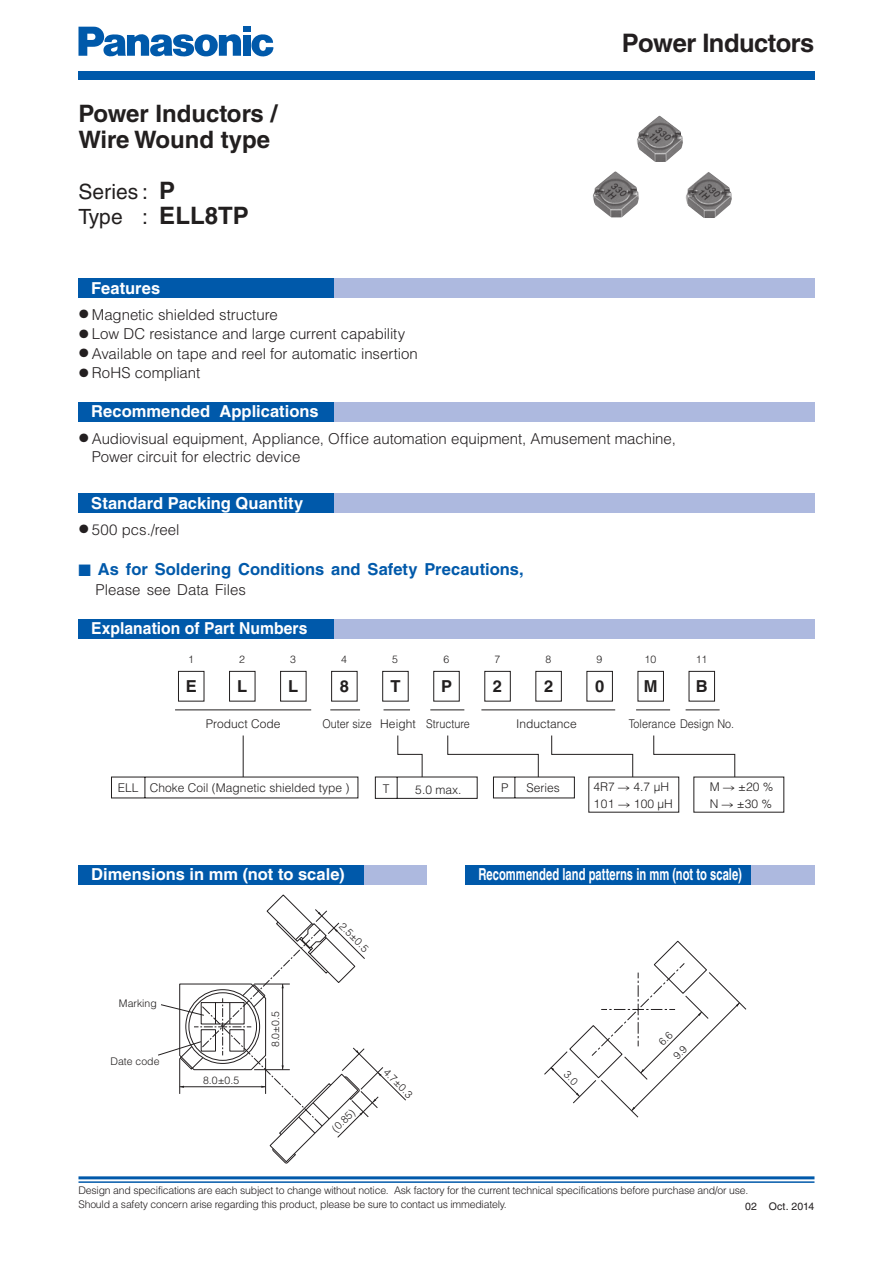
<style>
.page{position:relative;width:893px;height:1263px;background:#fff}
.page>*{position:absolute;margin:0;border:0;box-sizing:border-box;transform-origin:0 0}
.t1{font:700 25.5px "Helvetica LT Std";letter-spacing:-.02em;color:#231f20}
.t2{font:700 24px/25.5px "Helvetica LT Std";color:#221f1f}
.t3{font:21px "Helvetica LT Std";color:#221f1f}
.t4{font:700 16.5px "Helvetica LT Std";color:#fff}
.t5{font:700 16.5px "Helvetica LT Std";color:#0059aa}
.t6{font:700 16.5px "Helvetica LT Std";color:#fff;scale:.68 1}
.t7{font:700 16.5px "Helvetica LT Std";color:#fff;scale:.95 1}
.t8{font:700 16.5px "Helvetica LT Std";color:#221f1f}
.t9{font:300 15px/18.8px "Helvetica LT Std";letter-spacing:-.005em;color:#231f20}
.t10{font:300 12px/16.5px "Helvetica LT Std";color:#221f1f}
.t11{font:300 12px "Helvetica LT Std";color:#221f1f;scale:.9 1}
.t12{font:300 10.5px/13.5px "Helvetica LT Std";letter-spacing:-.02em;color:#231f20}
.t13{font:300 10.5px/20.4px "Helvetica LT Std";color:#221f1f}
.t14{font:10.5px "Helvetica LT Std";letter-spacing:.02em;color:#231f20}
.s1{font-weight:700;font-size:24px}
.s2{font-weight:400;font-size:21px}
</style>
<div class="page">
<hr style="left:78px;top:1176px;width:736px;height:3px;background:#0059aa">
<hr style="left:78px;top:1181px;width:736px;height:2px;background:#0059aa">
<div style="left:78px;top:71px;width:736px;height:9px;background:#0059aa"></div>
<svg style="left:78px;top:27px;width:163px;height:30px"></svg>
<div style="left:242px;top:35px;width:8px;height:21px;background:#0059aa"></div>
<div style="left:242px;top:27px;width:8px;height:5px;background:#0059aa"></div>
<svg style="left:251px;top:34px;width:22px;height:22px"></svg>
<img style="left:593px;top:116px;width:138px;height:102px">
<svg style="left:158px;top:894px;width:248px;height:270px"></svg>
<svg style="left:178px;top:671px;width:537px;height:31px"></svg>
<hr style="left:330px;top:710px;width:30px;height:1px;background:#221f1f">
<hr style="left:175px;top:710px;width:136px;height:1px;background:#221f1f">
<hr style="left:243px;top:736px;width:1px;height:41px;background:#221f1f">
<svg style="left:111px;top:776px;width:247px;height:23px"></svg>
<svg style="left:374px;top:709px;width:410px;height:104px"></svg>
<hr style="left:636px;top:710px;width:34px;height:1px;background:#221f1f">
<div style="left:78px;top:619px;width:737px;height:19px;background:#adb9df"></div>
<div style="left:78px;top:619px;width:256px;height:19px;background:#0059aa"></div>
<div style="left:78px;top:279px;width:737px;height:19px;background:#adb9df"></div>
<div style="left:78px;top:402px;width:737px;height:19px;background:#adb9df"></div>
<div style="left:78px;top:494px;width:737px;height:19px;background:#adb9df"></div>
<div style="left:78px;top:279px;width:256px;height:19px;background:#0059aa"></div>
<div style="left:78px;top:402px;width:256px;height:19px;background:#0059aa"></div>
<div style="left:78px;top:494px;width:256px;height:19px;background:#0059aa"></div>
<div style="left:78px;top:865px;width:349px;height:19px;background:#adb9df"></div>
<div style="left:465px;top:865px;width:349px;height:19px;background:#adb9df"></div>
<div style="left:78px;top:865px;width:285px;height:19px;background:#0059aa"></div>
<div style="left:465px;top:865px;width:285px;height:19px;background:#0059aa"></div>
<svg style="left:544px;top:940px;width:202px;height:178px"></svg>
<h2 class="t2" style="left:78px;top:103px;width:200px">Power Inductors /<br>Wire Wound type</h2>
<h3 class="t3" style="left:78px;top:183px;width:98px">Series : <span class="s1">P</span></h3>
<h2 class="t2" style="left:78px;top:205px;width:172px"><span class="s2">Type :</span> ELL8TP</h2>
<p class="t4" style="left:91px;top:281px;width:70px">Features</p>
<p class="t9" style="left:79px;top:307px;width:200px">● Magnetic shielded structure</p>
<p class="t9" style="left:79px;top:326px;width:328px">● Low DC resistance and large current capability</p>
<p class="t9" style="left:79px;top:346px;width:340px">● Available on tape and reel for automatic insertion</p>
<p class="t9" style="left:79px;top:365px;width:123px">● RoHS compliant</p>
<p class="t4" style="left:91px;top:405px;width:229px">Recommended Applications</p>
<h1 class="t1" style="left:621px;top:33px;width:194px">Power Inductors</h1>
<p class="t9" style="left:92px;top:430px;width:585px;text-indent:-13px">● Audiovisual equipment, Appliance, Office automation equipment, Amusement machine,<br>Power circuit for electric device</p>
<p class="t4" style="left:91px;top:496px;width:213px">Standard Packing Quantity</p>
<p class="t9" style="left:79px;top:522px;width:102px">● 500 pcs./reel</p>
<p class="t5" style="left:78px;top:563px;width:447px">■ As for Soldering Conditions and Safety Precautions,</p>
<p class="t9" style="left:95px;top:582px;width:152px">Please see Data Files</p>
<p class="t7" style="left:91px;top:622px;width:229px">Explanation of Part Numbers</p>
<p class="t13" style="left:188px;top:650px;width:7px">1</p>
<p class="t13" style="left:239px;top:650px;width:7px">2</p>
<p class="t13" style="left:290px;top:650px;width:7px">3</p>
<p class="t13" style="left:341px;top:650px;width:7px">4</p>
<p class="t13" style="left:392px;top:650px;width:7px">5</p>
<p class="t13" style="left:443px;top:650px;width:7px">6</p>
<p class="t13" style="left:494px;top:650px;width:7px">7</p>
<p class="t13" style="left:545px;top:650px;width:7px">8</p>
<p class="t13" style="left:596px;top:650px;width:7px">9</p>
<p class="t13" style="left:644px;top:650px;width:13px">10</p>
<p class="t13" style="left:695px;top:650px;width:13px">11</p>
<p class="t8" style="left:186px;top:677px;width:13px">E</p>
<p class="t8" style="left:237px;top:677px;width:12px">L</p>
<p class="t8" style="left:288px;top:677px;width:12px">L</p>
<p class="t8" style="left:340px;top:677px;width:11px">8</p>
<p class="t8" style="left:390px;top:677px;width:12px">T</p>
<p class="t8" style="left:441px;top:677px;width:13px">P</p>
<p class="t8" style="left:493px;top:677px;width:11px">2</p>
<p class="t8" style="left:544px;top:677px;width:11px">2</p>
<p class="t8" style="left:595px;top:677px;width:11px">0</p>
<p class="t8" style="left:643px;top:677px;width:15px">M</p>
<p class="t8" style="left:695px;top:677px;width:13px">B</p>
<p class="t10" style="left:206px;top:716px;width:76px">Product Code</p>
<p class="t11" style="left:426px;top:719px;width:50px">Structure</p>
<p class="t11" style="left:322px;top:719px;width:56px">Outer size</p>
<p class="t10" style="left:516px;top:716px;width:62px">Inductance</p>
<p class="t11" style="left:628px;top:719px;width:118px">Tolerance Design No.</p>
<p class="t10" style="left:380px;top:716px;width:37px">Height</p>
<p class="t10" style="left:118px;top:781px;width:22px">ELL</p>
<p class="t10" style="left:526px;top:780px;width:35px">Series</p>
<p class="t10" style="left:150px;top:780px;width:201px">Choke Coil (Magnetic shielded type )</p>
<p class="t10" style="left:501px;top:781px;width:9px">P</p>
<p class="t10" style="left:383px;top:782px;width:8px">T</p>
<p class="t10" style="left:415px;top:782px;width:48px">5.0 max.</p>
<p class="t10" style="left:593px;top:780px;width:77px">4R7 → 4.7 µH</p>
<p class="t10" style="left:593px;top:796px;width:81px">101 → 100 µH</p>
<p class="t10" style="left:709px;top:780px;width:65px">M → ±20 %<br>N → ±30 %</p>
<p class="t4" style="left:91px;top:868px;width:255px">Dimensions in mm (not to scale)</p>
<p class="t6" style="left:478px;top:868px;width:389px">Recommended land patterns in mm (not to scale)</p>
<p class="t13" style="left:119px;top:994px;width:39px">Marking</p>
<p class="t13" style="left:110px;top:1052px;width:51px">Date code</p>
<p class="t13" style="left:203px;top:1071px;width:38px">8.0±0.5</p>
<p class="t13" style="left:266px;top:1047px;width:38px;rotate:-90deg">8.0±0.5</p>
<p class="t13" style="left:348px;top:918px;width:38px;rotate:45deg">2.5±0.5</p>
<p class="t13" style="left:327px;top:1124px;width:29px;rotate:-45deg">(0.85)</p>
<p class="t13" style="left:392px;top:1064px;width:38px;rotate:45deg">4.7±0.3</p>
<p class="t13" style="left:653px;top:1037px;width:16px;rotate:-46deg">6.6<br>9.9</p>
<p class="t12" style="left:78px;top:1185px;width:671px">Design and specifications are each subject to change without notice. Ask factory for the current technical specifications before purchase and/or use.<br>Should a safety concern arise regarding this product, please be sure to contact us immediately.</p>
<p class="t14" style="left:745px;top:1202px;width:71px">02 Oct. 2014</p>
</div>
